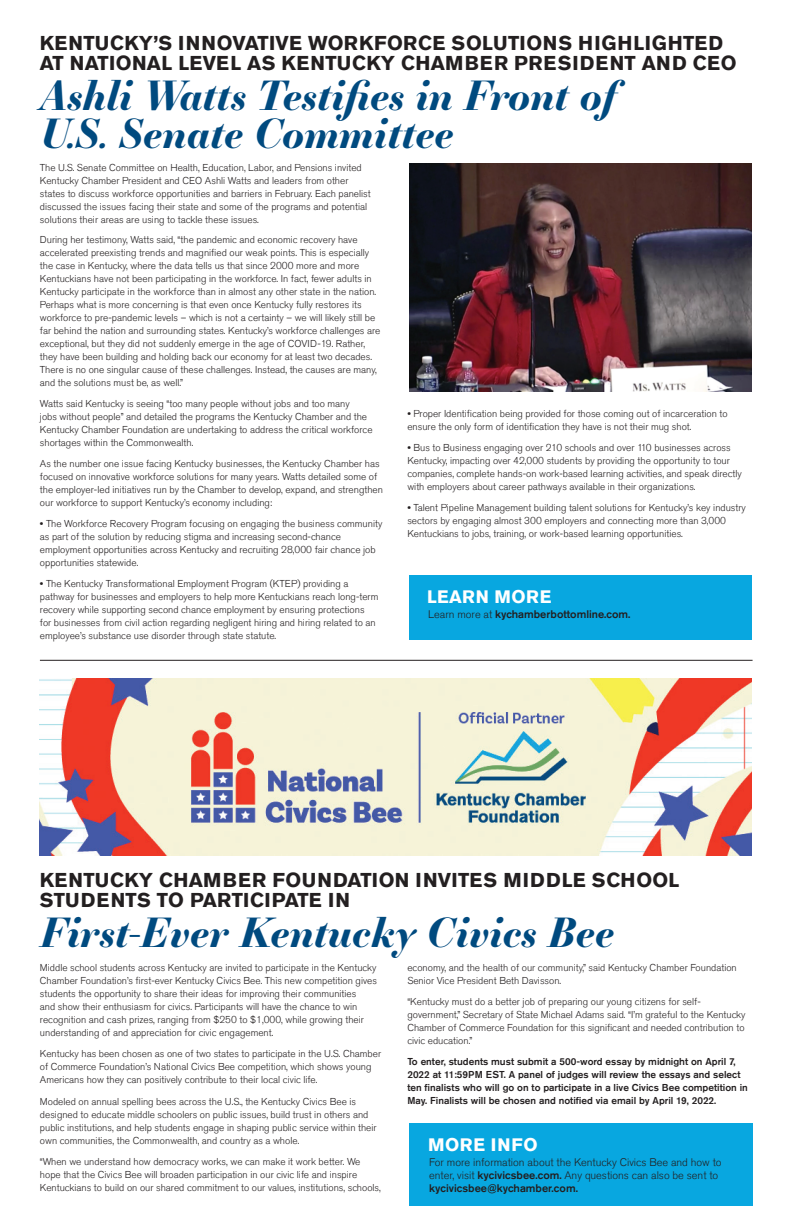
<style>
.page{position:relative;width:792px;height:1224px;background:#fff}
.page>*{position:absolute;margin:0;border:0;box-sizing:border-box;transform-origin:0 0}
.t1{font:italic 700 40px/38px "Essonnes Display";color:#004a7f}
.t2{font:700 20px/20px "Akzidenz Grotesk Std";letter-spacing:.015em;color:#231f20}
.t3{font:700 18px "Akzidenz Grotesk Std";letter-spacing:.015em;color:#fff}
.t4{font:700 18px "Akzidenz Grotesk Std";letter-spacing:.035em;color:#fff}
.t5{font:300 11px/13px "Akzidenz Grotesk Std";color:#231f20}
.t6{font:500 11px "Akzidenz Grotesk Std";color:#231f20}
.t7{font:300 10px/13px "Akzidenz Grotesk Std";color:#231f20}
.t8{font:500 10px/13px "Akzidenz Grotesk Std";color:#231f20}
.s1{font-family:"Arial";font-weight:700}
.s2{font-weight:300}
.s3{font-weight:500}
</style>
<div class="page">
<img style="left:409px;top:163px;width:342px;height:229px">
<div style="left:409px;top:575px;width:342px;height:65px;background:#08a7e0"></div>
<hr style="left:40px;top:660px;width:713px;height:1px;background:#231f20">
<div style="left:409px;top:1123px;width:344px;height:82px;background:#08a7e0"></div>
<img style="left:40px;top:678px;width:711px;height:178px">
<h2 class="t2" style="left:40px;top:33px;width:698px">KENTUCKY’S INNOVATIVE WORKFORCE SOLUTIONS HIGHLIGHTED<br>AT NATIONAL LEVEL AS KENTUCKY CHAMBER PRESIDENT AND CEO</h2>
<h1 class="t1" style="left:40px;top:74px;width:578px">Ashli Watts Testifies in Front of<br>U.S. Senate Committee</h1>
<p class="t7" style="left:40px;top:162px;width:332px">The U.S. Senate Committee on Health, Education, Labor, and Pensions invited Kentucky Chamber President and CEO Ashli Watts and leaders from other states to discuss workforce opportunities and barriers in February. Each panelist discussed the issues facing their state and some of the programs and potential solutions their areas are using to tackle these issues.</p>
<p class="t7" style="left:40px;top:234px;width:342px">During her testimony, Watts said, “the pandemic and economic recovery have accelerated preexisting trends and magnified our weak points. This is especially the case in Kentucky, where the data tells us that since 2000 more and more Kentuckians have not been participating in the workforce. In fact, fewer adults in Kentucky participate in the workforce than in almost any other state in the nation.<br>Perhaps what is more concerning is that even once Kentucky fully restores its workforce to pre-pandemic levels – which is not a certainty – we will likely still be far behind the nation and surrounding states. Kentucky’s workforce challenges are exceptional, but they did not suddenly emerge in the age of COVID-19. Rather, they have been building and holding back our economy for at least two decades.<br>There is no one singular cause of these challenges. Instead, the causes are many, and the solutions must be, as well.”</p>
<p class="t7" style="left:40px;top:398px;width:334px">Watts said Kentucky is seeing “too many people without jobs and too many<br>jobs without people” and detailed the programs the Kentucky Chamber and the Kentucky Chamber Foundation are undertaking to address the critical workforce shortages within the Commonwealth.</p>
<p class="t7" style="left:40px;top:458px;width:345px">As the number one issue facing Kentucky businesses, the Kentucky Chamber has focused on innovative workforce solutions for many years. Watts detailed some of the employer-led initiatives run by the Chamber to develop, expand, and strengthen our workforce to support Kentucky’s economy including:</p>
<p class="t7" style="left:40px;top:518px;width:344px"><span class="s1">•</span> The Workforce Recovery Program focusing on engaging the business community as part of the solution by reducing stigma and increasing second-chance employment opportunities across Kentucky and recruiting 28,000 fair chance job opportunities statewide.</p>
<p class="t7" style="left:40px;top:578px;width:340px"><span class="s1">•</span> The Kentucky Transformational Employment Program (KTEP) providing a pathway for businesses and employers to help more Kentuckians reach long-term recovery while supporting second chance employment by ensuring protections for businesses from civil action regarding negligent hiring and hiring related to an employee’s substance use disorder through state statute.</p>
<p class="t7" style="left:407px;top:407px;width:322px"><span class="s1">•</span> Proper Identification being provided for those coming out of incarceration to ensure the only form of identification they have is not their mug shot.</p>
<p class="t7" style="left:407px;top:441px;width:336px"><span class="s1">•</span> Bus to Business engaging over 210 schools and over 110 businesses across Kentucky, impacting over 42,000 students by providing the opportunity to tour companies, complete hands-on work-based learning activities, and speak directly with employers about career pathways available in their organizations.</p>
<p class="t7" style="left:407px;top:501px;width:340px"><span class="s1">•</span> Talent Pipeline Management building talent solutions for Kentucky’s key industry sectors by engaging almost 300 employers and connecting more than 3,000<br>Kentuckians to jobs, training, or work-based learning opportunities.</p>
<h3 class="t3" style="left:427px;top:586px;width:126px">LEARN MORE</h3>
<p class="t6" style="left:428px;top:608px;width:204px"><span class="s2">Learn more at</span> kychamberbottomline.com.</p>
<h2 class="t2" style="left:40px;top:870px;width:641px">KENTUCKY CHAMBER FOUNDATION INVITES MIDDLE SCHOOL<br>STUDENTS TO PARTICIPATE IN</h2>
<h1 class="t1" style="left:40px;top:911px;width:576px">First-Ever Kentucky Civics Bee</h1>
<p class="t7" style="left:40px;top:962px;width:339px">Middle school students across Kentucky are invited to participate in the Kentucky Chamber Foundation’s first-ever Kentucky Civics Bee. This new competition gives students the opportunity to share their ideas for improving their communities<br>and show their enthusiasm for civics. Participants will have the chance to win recognition and cash prizes, ranging from $250 to $1,000, while growing their understanding of and appreciation for civic engagement.</p>
<p class="t7" style="left:40px;top:1048px;width:343px">Kentucky has been chosen as one of two states to participate in the U.S. Chamber of Commerce Foundation’s National Civics Bee competition, which shows young<br>Americans how they can positively contribute to their local civic life.</p>
<p class="t7" style="left:40px;top:1096px;width:338px">Modeled on annual spelling bees across the U.S., the Kentucky Civics Bee is designed to educate middle schoolers on public issues, build trust in others and public institutions, and help students engage in shaping public service within their own communities, the Commonwealth, and country as a whole.</p>
<p class="t7" style="left:40px;top:1156px;width:342px">“When we understand how democracy works, we can make it work better. We hope that the Civics Bee will broaden participation in our civic life and inspire<br>Kentuckians to build on our shared commitment to our values, institutions, schools,</p>
<p class="t7" style="left:407px;top:962px;width:331px">economy, and the health of our community,” said Kentucky Chamber Foundation<br>Senior Vice President Beth Davisson.</p>
<p class="t7" style="left:407px;top:996px;width:340px">“Kentucky must do a better job of preparing our young citizens for self&shy;government,” Secretary of State Michael Adams said. “I’m grateful to the Kentucky Chamber of Commerce Foundation for this significant and needed contribution to civic education.”</p>
<p class="t8" style="left:407px;top:1055px;width:342px">To enter, students must submit a 500-word essay by midnight on April 7, 2022 at 11:59PM EST. A panel of judges will review the essays and select ten finalists who will go on to participate in a live Civics Bee competition in May. Finalists will be chosen and notified via email by April 19, 2022.</p>
<h3 class="t4" style="left:428px;top:1134px;width:111px">MORE INFO</h3>
<p class="t5" style="left:429px;top:1156px;width:294px">For more information about the Kentucky Civics Bee and how to enter, visit <span class="s3">kycivicsbee.com.</span> Any questions can also be sent to <span class="s3">kycivicsbee@kychamber.com.</span></p>
</div>
